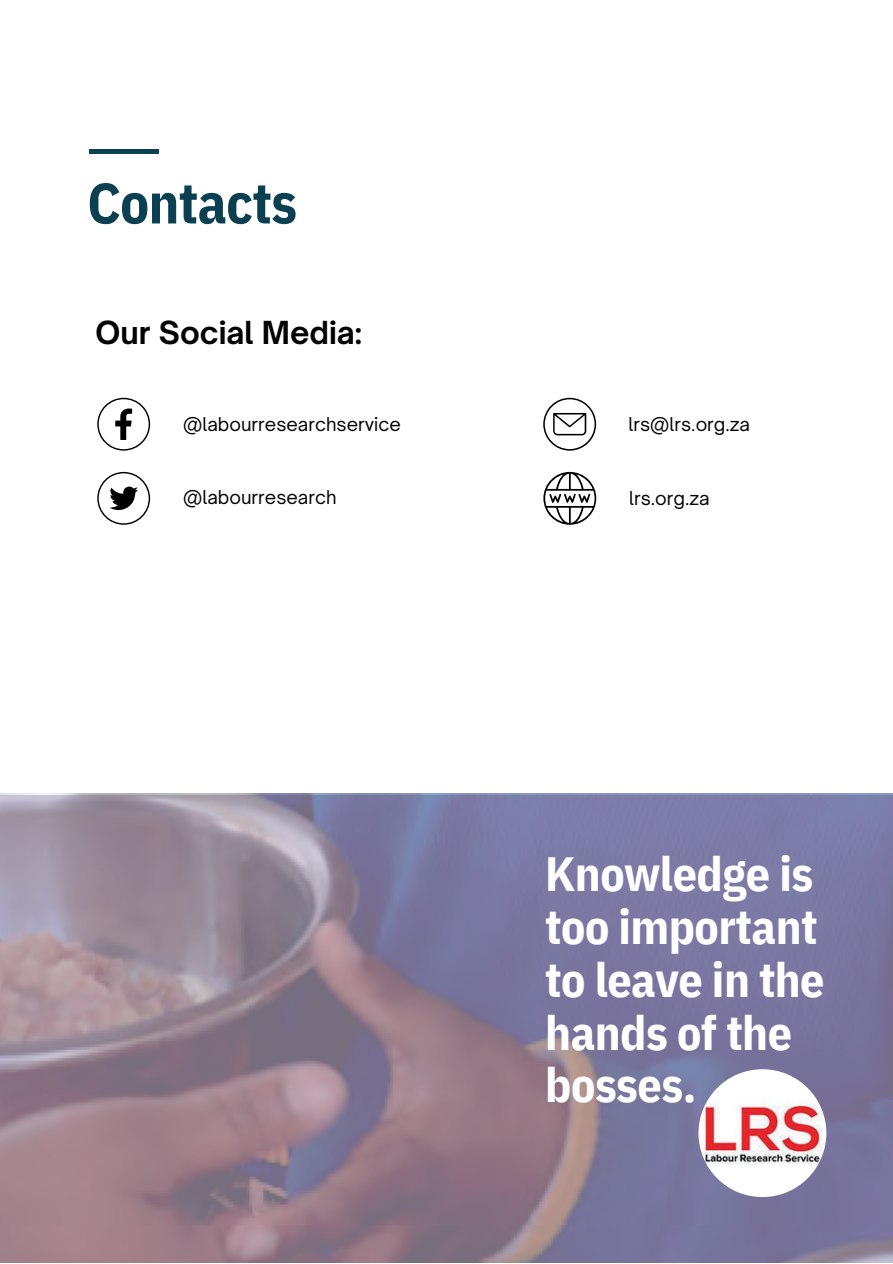
<style>
.page{position:relative;width:893px;height:1264px;background:#fff}
.page>*{position:absolute;margin:0;border:0;box-sizing:border-box;transform-origin:0 0}
.t1{font:700 57px "IBM Plex Sans Cond";letter-spacing:-.01em;color:#0a4052}
.t2{font:700 48px/52.8px "IBM Plex Sans Cond";letter-spacing:-.01em;color:#fff}
.t3{font:700 30.3px "Open Sauce One";color:#030303}
.t4{font:18.15px "Open Sauce One";color:#030303}
</style>
<div class="page">
<hr style="left:89px;top:149px;width:70px;height:4px;background:#0a4052">
<svg style="left:97px;top:398px;width:53px;height:52px"></svg>
<svg style="left:97px;top:472px;width:53px;height:53px"></svg>
<svg style="left:543px;top:398px;width:53px;height:52px"></svg>
<svg style="left:1px;top:795px;width:891px;height:467px;background:#8a7d96"></svg>
<svg style="left:543px;top:472px;width:53px;height:53px"></svg>
<img style="left:698px;top:1069px;width:128px;height:127px;border-radius:50%">
<h1 class="t1" style="left:87px;top:165px;width:211px">Contacts</h1>
<h3 class="t3" style="left:96px;top:314px;width:268px">Our Social Media:</h3>
<p class="t4" style="left:183px;top:412px;width:219px">@labourresearchservice</p>
<p class="t4" style="left:183px;top:486px;width:155px">@labourresearch</p>
<p class="t4" style="left:628px;top:412px;width:123px">lrs@lrs.org.za</p>
<p class="t4" style="left:629px;top:486px;width:82px">lrs.org.za</p>
<h2 class="t2" style="left:545px;top:846px;width:281px">Knowledge is too important to leave in the hands of the bosses.</h2>
</div>
